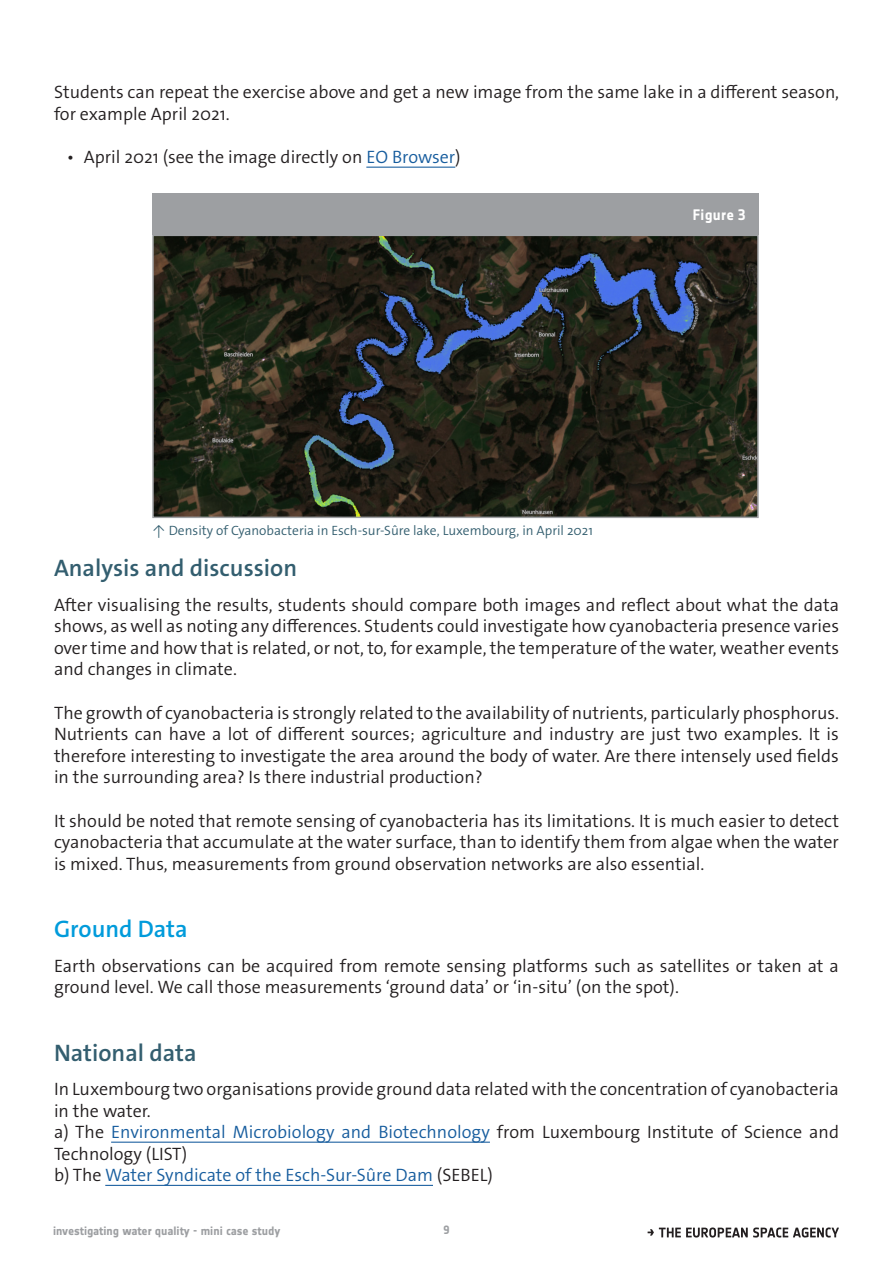
<style>
.page{position:relative;width:893px;height:1263px;background:#fff}
.page>*{position:absolute;margin:0;border:0;box-sizing:border-box;transform-origin:0 0}
.Sub-title{font:600 24px "The Sans Os F";color:#335e6f}
.Sub-title-2{font:600 24px "The Sans Os F";color:#009bdb}
.Text{font:300 18px/21.6px "The Sans Os F";color:#231f20}
.Text-2{font:300 18px "The Sans Os F";color:#175d9e}
.t1{font:700 15px "Notes Esa";letter-spacing:.02em;color:#fff}
.t2{font:300 13.5px "The Sans Os F";color:#335e6f}
.t3{font:700 12px "Notes Esa";letter-spacing:-.005em;color:#9d9fa2}
.t4{font:12px "Notes Style Bold Tf";color:#9d9fa2}
.s1{color:#175d9e}
.s2{color:#231f20}
</style>
<div class="page">
<svg style="left:648px;top:1227px;width:191px;height:10px"></svg>
<hr style="left:366px;top:167px;width:89px;height:1px;background:#175d9e">
<hr style="left:111px;top:1141px;width:379px;height:2px;background:#175d9e">
<hr style="left:105px;top:1185px;width:328px;height:1px;background:#175d9e">
<img style="left:155px;top:238px;width:601px;height:277px">
<div style="left:152px;top:235px;width:607px;height:283px;border:2px solid #9d9fa2"></div>
<div style="left:152px;top:193px;width:607px;height:42px;background:#9d9fa2"></div>
<p class="Text" style="left:54px;top:82px;width:786px">Students can repeat the exercise above and get a new image from the same lake in a different season, for example April 2021.</p>
<p class="Text" style="left:67px;top:146px;width:395px">• April 2021 (see the image directly on <span class="s1">EO Browser</span>)</p>
<p class="t1" style="left:693px;top:206px;width:55px">Figure 3</p>
<p class="t2" style="left:152px;top:522px;width:442px">↑ Density of Cyanobacteria in Esch-sur-Sûre lake, Luxembourg, in April 2021</p>
<p class="Sub-title" style="left:54px;top:553px;width:245px">Analysis and discussion</p>
<p class="Text" style="left:54px;top:594px;width:787px;text-align:justify">After visualising the results, students should compare both images and reflect about what the data shows, as well as noting any differences. Students could investigate how cyanobacteria presence varies over time and how that is related, or not, to, for example, the temperature of the water, weather events and changes in climate.</p>
<p class="Text" style="left:54px;top:702px;width:786px;text-align:justify">The growth of cyanobacteria is strongly related to the availability of nutrients, particularly phosphorus.<br>Nutrients can have a lot of different sources; agriculture and industry are just two examples. It is therefore interesting to investigate the area around the body of water. Are there intensely used fields in the surrounding area? Is there industrial production?</p>
<p class="Text" style="left:54px;top:810px;width:786px;text-align:justify">It should be noted that remote sensing of cyanobacteria has its limitations. It is much easier to detect cyanobacteria that accumulate at the water surface, than to identify them from algae when the water is mixed. Thus, measurements from ground observation networks are also essential.</p>
<p class="Sub-title-2" style="left:54px;top:914px;width:135px">Ground Data</p>
<p class="Text" style="left:54px;top:955px;width:786px">Earth observations can be acquired from remote sensing platforms such as satellites or taken at a ground level. We call those measurements ‘ground data’ or ‘in-situ’ (on the spot).</p>
<p class="Sub-title" style="left:54px;top:1037px;width:144px">National data</p>
<p class="Text" style="left:54px;top:1078px;width:786px">In Luxembourg two organisations provide ground data related with the concentration of cyanobacteria in the water.</p>
<p class="Text" style="left:54px;top:1121px;width:786px">a) The <span class="s1">Environmental Microbiology and Biotechnology</span> from Luxembourg Institute of Science and<br>Technology (LIST)</p>
<p class="Text-2" style="left:54px;top:1164px;width:440px"><span class="s2">b) The</span> Water Syndicate of the Esch-Sur-Sûre Dam <span class="s2">(SEBEL)</span></p>
<p class="t3" style="left:53px;top:1224px;width:229px">investigating water quality - mini case study</p>
<p class="t4" style="left:443px;top:1223px;width:7px">9</p>
</div>
